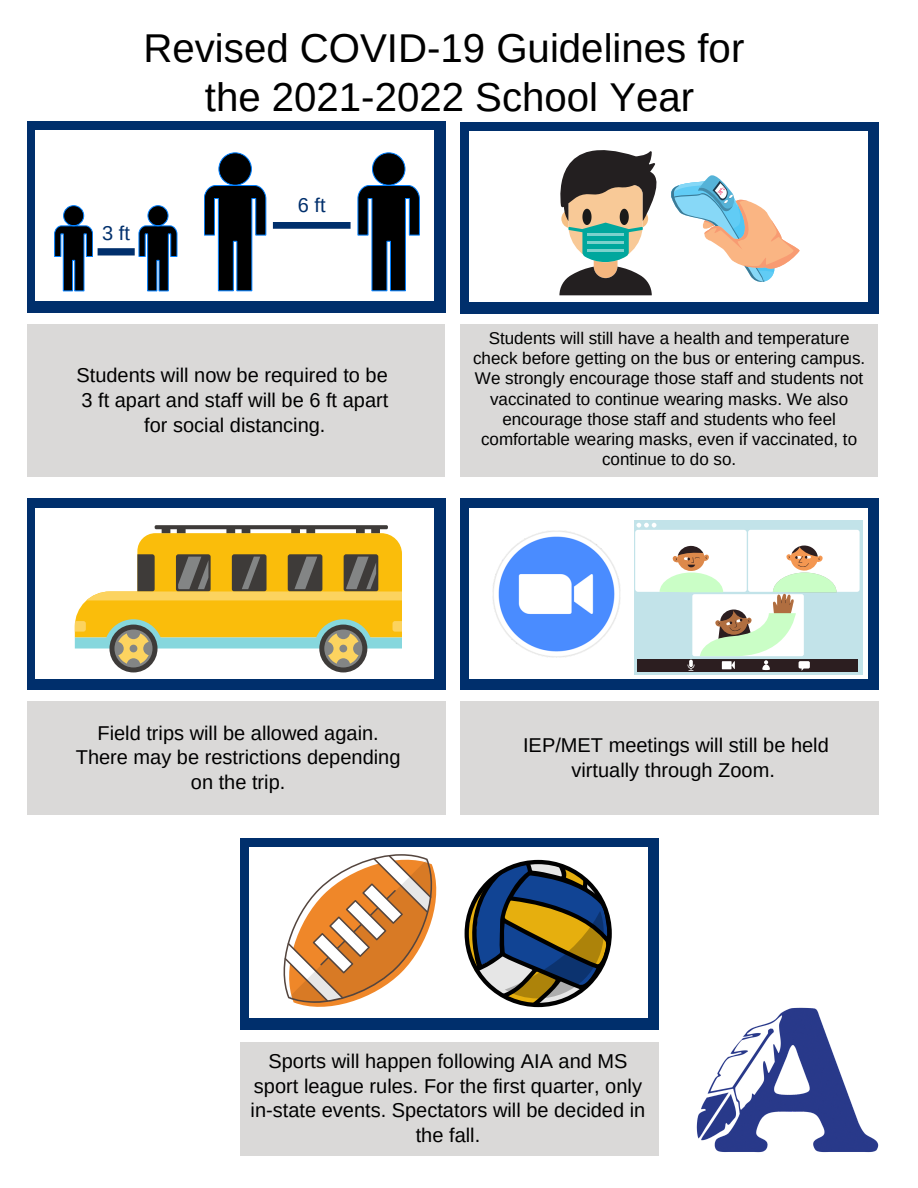
<style>
.page{position:relative;width:918px;height:1188px;background:#fff}
.page>*{position:absolute;margin:0;border:0;box-sizing:border-box;transform-origin:0 0}
.t1{font:40.2px "Arimo";color:#000}
.t2{font:19.95px/24.6px "Arimo";color:#000;text-align:center}
.t3{font:19.95px "Arimo";color:#002f6c}
.t4{font:16.95px/20.2px "Arimo";color:#000;text-align:center}
</style>
<div class="page">
<div style="left:27px;top:701px;width:419px;height:114px;background:#dad9d8"></div>
<div style="left:27px;top:499px;width:419px;height:191px;background:#002f6c"></div>
<div style="left:36px;top:508px;width:398px;height:170px;background:#fff"></div>
<div style="left:460px;top:701px;width:419px;height:114px;background:#dad9d8"></div>
<div style="left:27px;top:325px;width:418px;height:152px;background:#dad9d8"></div>
<div style="left:27px;top:122px;width:419px;height:191px;background:#002f6c"></div>
<div style="left:35px;top:131px;width:399px;height:170px;background:#fff"></div>
<div style="left:461px;top:325px;width:417px;height:152px;background:#dad9d8"></div>
<div style="left:460px;top:122px;width:419px;height:191px;background:#002f6c"></div>
<div style="left:469px;top:131px;width:398px;height:170px;background:#fff"></div>
<svg style="left:55px;top:206px;width:38px;height:85px"></svg>
<svg style="left:204px;top:153px;width:62px;height:138px"></svg>
<svg style="left:139px;top:206px;width:38px;height:85px"></svg>
<svg style="left:358px;top:153px;width:62px;height:138px"></svg>
<div style="left:98px;top:248px;width:37px;height:7px;background:#002f6c"></div>
<div style="left:273px;top:222px;width:78px;height:7px;background:#002f6c"></div>
<svg style="left:75px;top:525px;width:327px;height:147px"></svg>
<div style="left:460px;top:499px;width:419px;height:191px;background:#002f6c"></div>
<div style="left:469px;top:508px;width:398px;height:170px;background:#fff"></div>
<img style="left:493px;top:531px;width:127px;height:127px">
<div style="left:634px;top:520px;width:228px;height:154px;background:#c2e3e9"></div>
<div style="left:637px;top:659px;width:221px;height:13px;background:#2c1e20"></div>
<svg style="left:635px;top:523px;width:225px;height:148px"></svg>
<div style="left:241px;top:838px;width:418px;height:191px;background:#002f6c"></div>
<div style="left:249px;top:847px;width:399px;height:170px;background:#fff"></div>
<svg style="left:465px;top:860px;width:147px;height:147px"></svg>
<svg style="left:284px;top:854px;width:152px;height:153px"></svg>
<div style="left:241px;top:1042px;width:418px;height:114px;background:#dad9d8"></div>
<svg style="left:559px;top:150px;width:241px;height:146px"></svg>
<img style="left:696px;top:1007px;width:183px;height:146px">
<p class="t1" style="left:143px;top:25px;width:602px">Revised COVID-19 Guidelines for</p>
<p class="t1" style="left:205px;top:75px;width:491px">the 2021-2022 School Year</p>
<p class="t3" style="left:102px;top:222px;width:29px">3 ft</p>
<p class="t3" style="left:298px;top:194px;width:29px">6 ft</p>
<p class="t2" style="left:76px;top:363px;width:313px">Students will now be required to be</p>
<p class="t2" style="left:81px;top:388px;width:308px">3 ft apart and staff will be 6 ft apart for social distancing.</p>
<p class="t4" style="left:473px;top:328px;width:394px">Students will still have a health and temperature check before getting on the bus or entering campus.<br>We strongly encourage those staff and students not vaccinated to continue wearing masks. We also encourage those staff and students who feel comfortable wearing masks, even if vaccinated, to continue to do so.</p>
<p class="t2" style="left:76px;top:721px;width:326px">Field trips will be allowed again.<br>There may be restrictions depending on the trip.</p>
<p class="t2" style="left:523px;top:733px;width:307px">IEP/MET meetings will still be held virtually through Zoom.</p>
<p class="t2" style="left:251px;top:1049px;width:396px">Sports will happen following AIA and MS sport league rules. For the first quarter, only in-state events. Spectators will be decided in the fall.</p>
</div>
